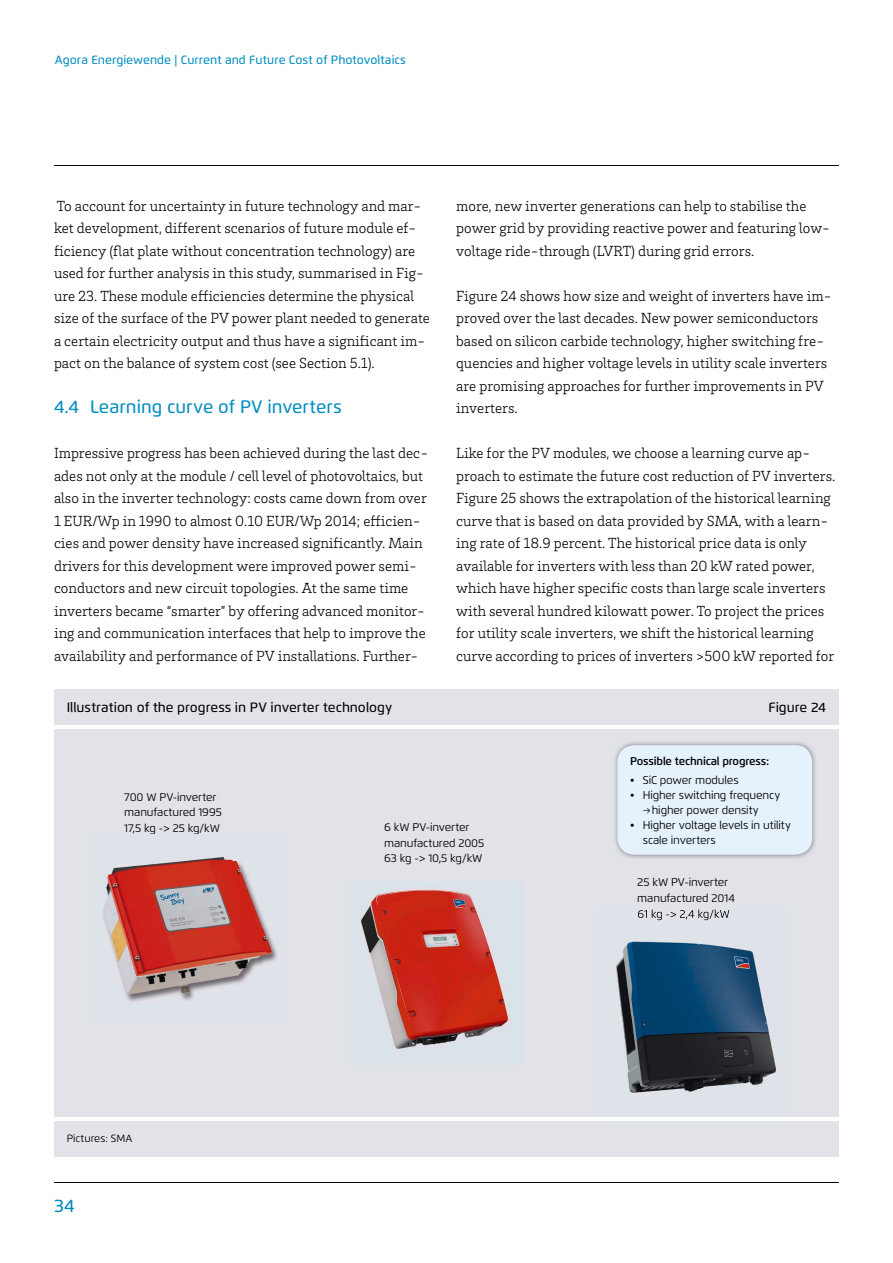
<style>
.page{position:relative;width:893px;height:1263px;background:#fff}
.page>*{position:absolute;margin:0;border:0;box-sizing:border-box;transform-origin:0 0}
.t1{font:500 18px "Flexo";color:#008ec1}
.t2{font:300 15px/22.5px "Brix Slab";color:#000}
.t3{font:500 13.5px "Flexo";color:#000}
.t4{font:500 12px "Flexo";letter-spacing:.005em;color:#008ec1}
.t5{font:11.25px/15.8px "Flexo";letter-spacing:-.015em;color:#000}
.t6{font:600 11.25px "Flexo";letter-spacing:-.015em;color:#000}
.t7{font:10.5px "Flexo";letter-spacing:.005em;color:#000}
.s1{font-weight:300}
</style>
<div class="page">
<hr style="left:54px;top:166px;width:785px;height:1px;background:#000">
<hr style="left:54px;top:1182px;width:785px;height:1px;background:#000">
<div style="left:54px;top:689px;width:785px;height:468px;background:#e1e3e9"></div>
<img style="left:615px;top:742px;width:201px;height:116px">
<div style="left:617px;top:745px;width:195px;height:110px;background:#e5f1fb;border-radius:17px"></div>
<hr style="left:54px;top:725px;width:785px;height:3px;background:#fff">
<hr style="left:54px;top:1118px;width:785px;height:3px;background:#fff">
<img style="left:103px;top:857px;width:174px;height:145px">
<img style="left:360px;top:887px;width:152px;height:162px">
<img style="left:596px;top:910px;width:191px;height:208px">
<img style="left:638px;top:909px;width:91px;height:11px">
<p class="t4" style="left:55px;top:53px;width:353px">Agora Energiewende | Current and Future Cost of Photovoltaics</p>
<p class="t2" style="left:54px;top:194px;width:378px">To account for uncertainty in future technology and mar&shy;ket development, different scenarios of future module ef&shy;ficiency (flat plate without concentration technology) are used for further analysis in this study, summarised in Fig&shy;ure 23. These module efficiencies determine the physical size of the surface of the PV power plant needed to generate a certain electricity output and thus have a significant im&shy;pact on the balance of system cost (see Section 5.1).</p>
<p class="t1" style="left:54px;top:396px;width:289px">4.4 Learning curve of PV inverters</p>
<p class="t2" style="left:54px;top:441px;width:376px">Impressive progress has been achieved during the last dec&shy;ades not only at the module / cell level of photovoltaics, but also in the inverter technology: costs came down from over 1 EUR/Wp in 1990 to almost 0.10 EUR/Wp 2014; efficien&shy;cies and power density have increased significantly. Main drivers for this development were improved power semi&shy;conductors and new circuit topologies. At the same time inverters became “smarter” by offering advanced monitor&shy;ing and communication interfaces that help to improve the availability and performance of PV installations. Further-</p>
<p class="t2" style="left:456px;top:194px;width:376px">more, new inverter generations can help to stabilise the power grid by providing reactive power and featuring low&shy;voltage ride-through (LVRT) during grid errors.</p>
<p class="t2" style="left:456px;top:284px;width:377px">Figure 24 shows how size and weight of inverters have im&shy;proved over the last decades. New power semiconductors based on silicon carbide technology, higher switching fre&shy;quencies and higher voltage levels in utility scale inverters are promising approaches for further improvements in PV inverters.</p>
<p class="t2" style="left:456px;top:441px;width:381px">Like for the PV modules, we choose a learning curve ap&shy;proach to estimate the future cost reduction of PV inverters.<br>Figure 25 shows the extrapolation of the historical learning curve that is based on data provided by SMA, with a learn&shy;ing rate of 18.9 percent. The historical price data is only available for inverters with less than 20 kW rated power, which have higher specific costs than large scale inverters with several hundred kilowatt power. To project the prices for utility scale inverters, we shift the historical learning curve according to prices of inverters &gt;500 kW reported for</p>
<p class="t3" style="left:67px;top:699px;width:327px">Illustration of the progress in PV inverter technology</p>
<p class="t3" style="left:768px;top:699px;width:59px">Figure 24</p>
<p class="t5" style="left:124px;top:789px;width:99px">700 W PV-inverter manufactured 1995<br>17,5 kg -&gt; 25 kg/kW</p>
<p class="t7" style="left:67px;top:1132px;width:67px">Pictures: SMA</p>
<p class="t1" style="left:54px;top:1195px;width:22px">34</p>
<p class="t5" style="left:384px;top:819px;width:102px">6 kW PV-inverter manufactured 2005<br>63 kg -&gt; 10,5 kg/kW</p>
<p class="t6" style="left:630px;top:754px;width:141px">Possible technical progress:</p>
<p class="t5" style="left:630px;top:772px;width:110px">• SiC power modules</p>
<p class="t5" style="left:630px;top:787px;width:151px">• Higher switching frequency</p>
<p class="t5" style="left:643px;top:802px;width:117px"><span class="s1">→</span> higher power density</p>
<p class="t5" style="left:643px;top:817px;width:149px;line-height:15px;text-indent:-13px">• Higher voltage levels in utility scale inverters</p>
<p class="t5" style="left:637px;top:874px;width:99px">25 kW PV-inverter manufactured 2014</p>
</div>
